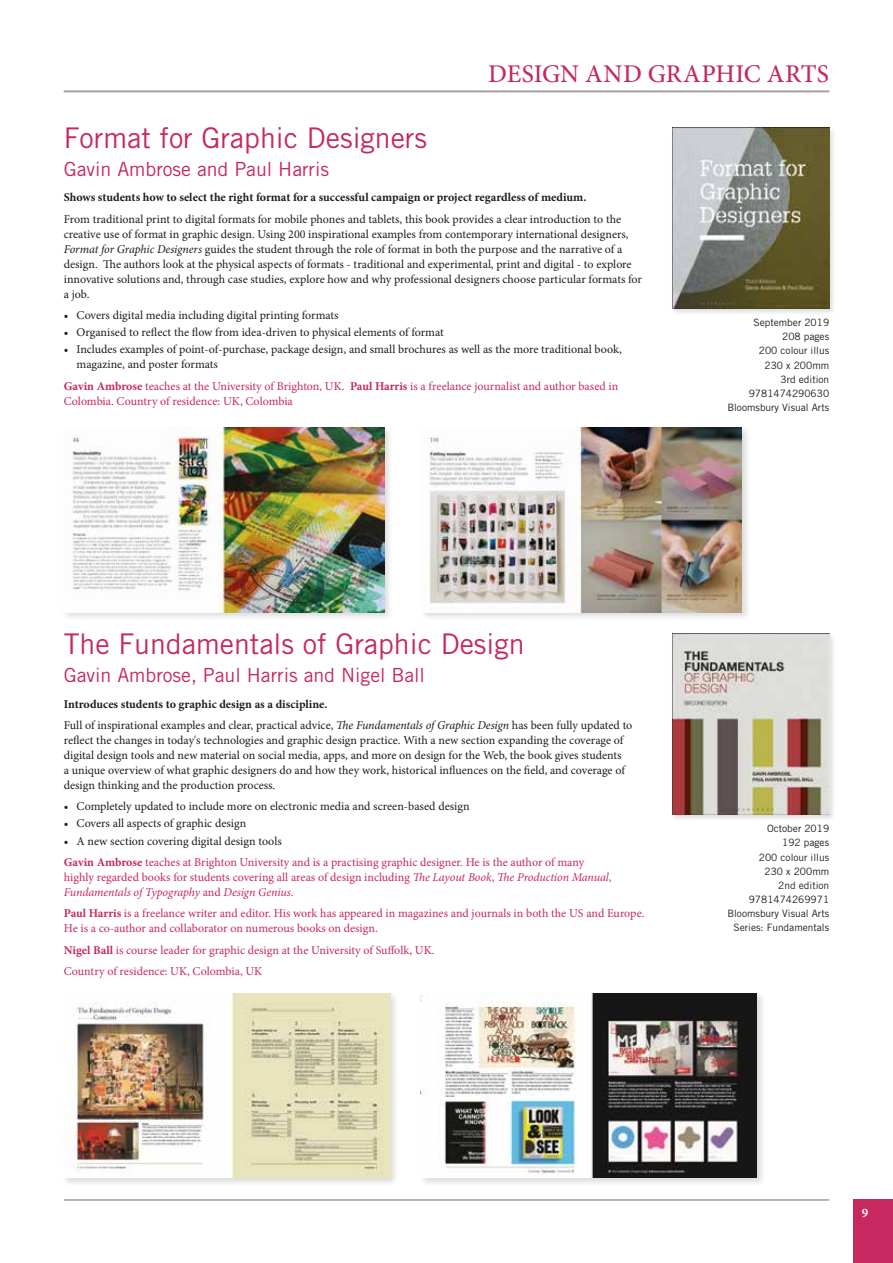
<style>
.page{position:relative;width:893px;height:1263px;background:#fff}
.page>*{position:absolute;margin:0;border:0;box-sizing:border-box;transform-origin:0 0}
.t1{font:28.5px "Trade Gothic LT Std";color:#c6285f}
.t2{font:500 25.5px "Minion Pro";color:#c6285f}
.t3{font:19.5px "Trade Gothic LT Std";color:#c6285f}
.t4{font:700 13.05px "Minion Pro";color:#fff}
.t5{font:12px/15px "Minion Pro";color:#1d1d1b}
.t6{font:12px/15px "Minion Pro";color:#c6285f}
.t7{font:700 12px "Minion Pro";color:#1d1d1b}
.t8{font:10.2px/14.1px "Trade Gothic LT Std";color:#1d1d1b;text-align:right}
.s1{font-style:italic}
.s2{font-weight:700}
.s3{color:#1d1d1b}
</style>
<div class="page">
<hr style="left:64px;top:1199px;width:765px;height:2px;background:#9d9d9c">
<div style="left:853px;top:1199px;width:40px;height:64px;background:#c6285f"></div>
<hr style="left:64px;top:91px;width:765px;height:1px;background:#9d9d9c">
<div style="left:670px;top:126px;width:167px;height:190px;background:#1d1d1b;opacity:.15"></div>
<img style="left:672px;top:128px;width:157px;height:180px">
<div style="left:670px;top:632px;width:167px;height:190px;background:#1d1d1b;opacity:.15"></div>
<img style="left:672px;top:634px;width:157px;height:180px">
<div style="left:62px;top:425px;width:332px;height:197px;background:#1d1d1b;opacity:.15"></div>
<img style="left:64px;top:428px;width:321px;height:184px">
<div style="left:62px;top:991px;width:338px;height:196px;background:#1d1d1b;opacity:.15"></div>
<img style="left:64px;top:993px;width:326px;height:185px">
<div style="left:419px;top:425px;width:332px;height:197px;background:#1d1d1b;opacity:.15"></div>
<img style="left:421px;top:428px;width:321px;height:184px">
<div style="left:419px;top:991px;width:347px;height:196px;background:#1d1d1b;opacity:.15"></div>
<img style="left:421px;top:993px;width:336px;height:185px">
<h2 class="t2" style="left:488px;top:57px;width:342px">DESIGN AND GRAPHIC ARTS</h2>
<h1 class="t1" style="left:64px;top:121px;width:365px">Format for Graphic Designers</h1>
<h3 class="t3" style="left:64px;top:157px;width:267px">Gavin Ambrose and Paul Harris</h3>
<p class="t7" style="left:64px;top:189px;width:524px">Shows students how to select the right format for a successful campaign or project regardless of medium.</p>
<p class="t5" style="left:64px;top:212px;width:580px">From traditional print to digital formats for mobile phones and tablets, this book provides a clear introduction to the creative use of format in graphic design. Using 200 inspirational examples from contemporary international designers, <span class="s1">Format for Graphic Designers</span> guides the student through the role of format in both the purpose and the narrative of a design. The authors look at the physical aspects of formats - traditional and experimental, print and digital - to explore innovative solutions and, through case studies, explore how and why professional designers choose particular formats for a job.</p>
<p class="t5" style="left:64px;top:308px;width:276px">• Covers digital media including digital printing formats</p>
<p class="t5" style="left:64px;top:325px;width:381px">• Organised to reflect the flow from idea-driven to physical elements of format</p>
<p class="t5" style="left:77px;top:342px;width:547px;text-indent:-13px">• Includes examples of point-of-purchase, package design, and small brochures as well as the more traditional book, magazine, and poster formats</p>
<p class="t6" style="left:64px;top:379px;width:556px"><span class="s2">Gavin Ambrose</span> teaches at the University of Brighton, UK. <span class="s2">Paul Harris</span> is a freelance journalist and author based in<br>Colombia. Country of residence: UK, Colombia</p>
<p class="t8" style="left:727px;top:315px;width:103px">September 2019<br>208 pages<br>200 colour illus<br>230 x 200mm<br>3rd edition<br>9781474290630<br>Bloomsbury Visual Arts</p>
<h1 class="t1" style="left:64px;top:627px;width:462px">The Fundamentals of Graphic Design</h1>
<h3 class="t3" style="left:64px;top:663px;width:363px">Gavin Ambrose, Paul Harris and Nigel Ball</h3>
<p class="t5" style="left:64px;top:693px;width:570px;line-height:21.3px"><span class="s2">Introduces students to graphic design as a discipline.<br></span>Full of inspirational examples and clear, practical advice, <span class="s1">The Fundamentals of Graphic Design</span> has been fully updated to</p>
<p class="t5" style="left:64px;top:733px;width:563px">reflect the changes in today's technologies and graphic design practice. With a new section expanding the coverage of digital design tools and new material on social media, apps, and more on design for the Web, the book gives students a unique overview of what graphic designers do and how they work, historical influences on the field, and coverage of design thinking and the production process.</p>
<p class="t5" style="left:64px;top:799px;width:407px">• Completely updated to include more on electronic media and screen-based design</p>
<p class="t5" style="left:64px;top:816px;width:184px">• Covers all aspects of graphic design</p>
<p class="t6" style="left:64px;top:830px;width:522px;line-height:21.5px"><span class="s3">• A new section covering digital design tools<br></span><span class="s2">Gavin Ambrose</span> teaches at Brighton University and is a practising graphic designer. He is the author of many</p>
<p class="t6" style="left:64px;top:870px;width:549px">highly regarded books for students covering all areas of design including <span class="s1">The Layout Book</span>, <span class="s1">The Production Manual</span>,<br><span class="s1">Fundamentals of Typography</span> and <span class="s1">Design Genius</span>.</p>
<p class="t6" style="left:64px;top:906px;width:582px"><span class="s2">Paul Harris</span> is a freelance writer and editor. His work has appeared in magazines and journals in both the US and Europe.<br>He is a co-author and collaborator on numerous books on design.</p>
<p class="t6" style="left:64px;top:939px;width:372px;line-height:21.5px"><span class="s2">Nigel Ball</span> is course leader for graphic design at the University of Suffolk, UK.<br>Country of residence: UK, Colombia, UK</p>
<p class="t8" style="left:727px;top:821px;width:103px">October 2019<br>192 pages<br>200 colour illus<br>230 x 200mm<br>2nd edition<br>9781474269971<br>Bloomsbury Visual Arts<br>Series: Fundamentals</p>
<p class="t4" style="left:862px;top:1204px;width:8px">9</p>
</div>
